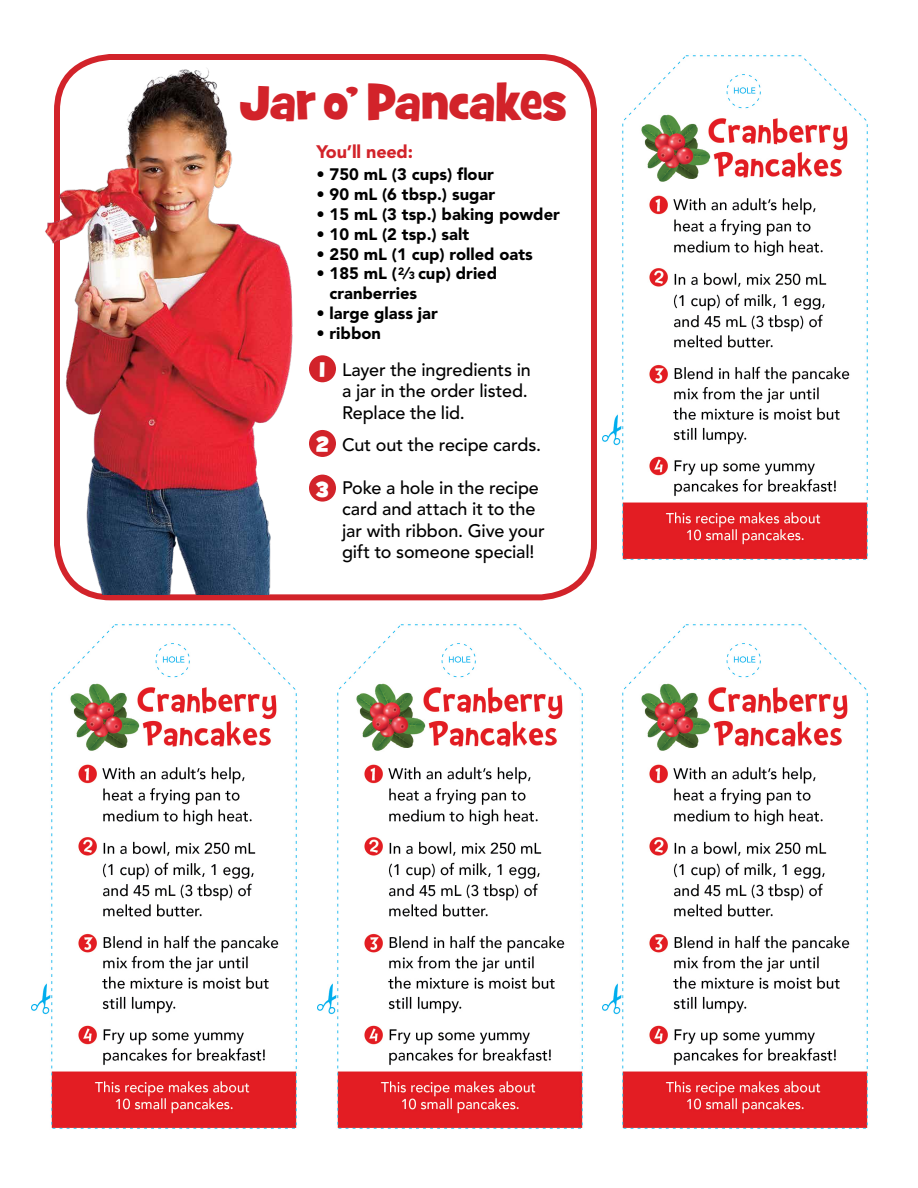
<style>
.page{position:relative;width:918px;height:1188px;background:#fff}
.page>*{position:absolute;margin:0;border:0;box-sizing:border-box;transform-origin:0 0}
.t1{font:49.35px "Grilled Cheese BTN";letter-spacing:-.005em;color:#d2232a}
.t2{font:21px/44.7px "Grilled Cheese BTN";color:#fff}
.t3{font:500 18px/21.6px "Avenir";letter-spacing:-.005em;color:#000}
.t4{font:900 18px "Avenir";letter-spacing:-.01em;color:#d2232a}
.t5{font:900 16.5px/19.8px "Avenir";color:#000}
.s1{font-size:10.5px}
</style>
<div class="page">
<div style="left:54px;top:54px;width:543px;height:546px;border:6px solid #d2232a;border-radius:54px"></div>
<img style="left:603px;top:624px;width:265px;height:505px">
<img style="left:318px;top:624px;width:265px;height:505px">
<img style="left:32px;top:624px;width:265px;height:505px">
<img style="left:603px;top:55px;width:265px;height:505px">
<div style="left:309px;top:355px;width:27px;height:27px;background:#d2232a;border-radius:50%"></div>
<div style="left:309px;top:430px;width:27px;height:27px;background:#d2232a;border-radius:50%"></div>
<div style="left:309px;top:475px;width:27px;height:27px;background:#d2232a;border-radius:50%"></div>
<img style="left:45px;top:58px;width:257px;height:537px">
<h1 class="t1" style="left:239px;top:70px;width:329px">Jar o’ Pancakes</h1>
<p class="t4" style="left:316px;top:141px;width:98px">You’ll need:</p>
<p class="t5" style="left:316px;top:165px;width:179px">• 750 mL (3 cups) flour</p>
<p class="t5" style="left:316px;top:184px;width:180px">• 90 mL (6 tbsp.) sugar</p>
<p class="t5" style="left:316px;top:204px;width:245px">• 15 mL (3 tsp.) baking powder</p>
<p class="t5" style="left:316px;top:224px;width:154px">• 10 mL (2 tsp.) salt</p>
<p class="t5" style="left:316px;top:244px;width:218px">• 250 mL (1 cup) rolled oats</p>
<p class="t5" style="left:330px;top:264px;width:169px;text-indent:-13px">• 185 mL (<sup>2</sup> ⁄<span class="s1">3</span> cup) dried cranberries</p>
<p class="t5" style="left:316px;top:303px;width:123px">• large glass jar</p>
<p class="t5" style="left:316px;top:323px;width:66px">• ribbon</p>
<p class="t2" style="left:320px;top:349px;width:7px">1</p>
<p class="t2" style="left:316px;top:423px;width:14px">2<br>3</p>
<p class="t3" style="left:342px;top:359px;width:190px">Layer the ingredients in a jar in the order listed.<br>Replace the lid.</p>
<p class="t3" style="left:342px;top:434px;width:201px">Cut out the recipe cards.</p>
<p class="t3" style="left:342px;top:477px;width:204px">Poke a hole in the recipe card and attach it to the jar with ribbon. Give your gift to someone special!</p>
</div>
